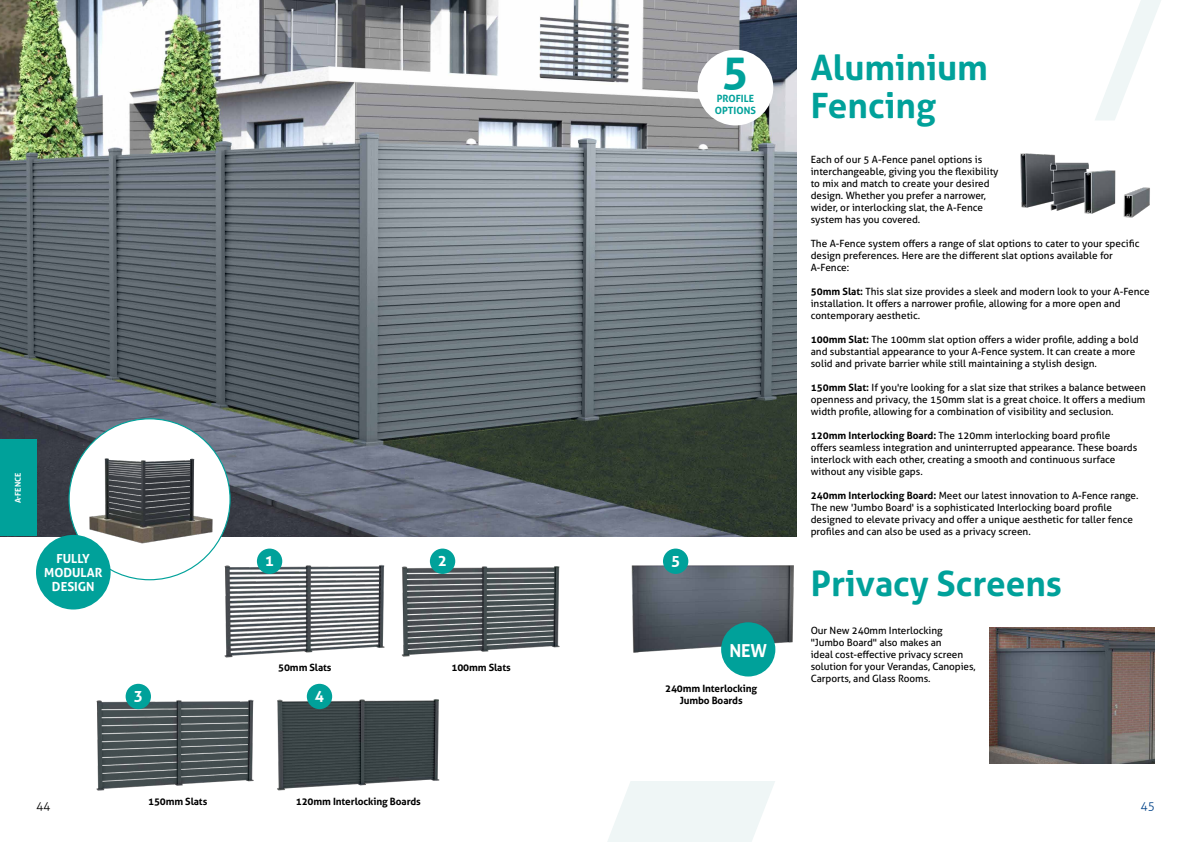
<style>
.page{position:relative;width:1191px;height:842px;background:#fff}
.page>*{position:absolute;margin:0;border:0;box-sizing:border-box;transform-origin:0 0}
.t1{font:700 45px "Aller";color:#00a19a}
.t2{font:700 35px/38px "Aller";color:#00a19a}
.t3{font:700 17.9px "Aller";color:#fff}
.t4{font:700 15.3px "Aller";color:#fff}
.t5{font:700 12.5px/14.3px "Aller";color:#fff;text-align:center}
.t6{font:300 12px "Aller";color:#000}
.t7{font:300 12px "Aller";color:#004288}
.t8{font:10px/12px "Aller";color:#000}
.t9{font:700 10px/12px "Aller";letter-spacing:-.01em;color:#000;text-align:center}
.t10{font:700 10px/12px "Aller";color:#00a19a}
.t11{font:700 8px "Aller";color:#fff}
.s1{font-weight:700}
</style>
<div class="page">
<svg style="left:607px;top:781px;width:168px;height:61px"></svg>
<img style="left:0;top:0;width:796px;height:536px">
<svg style="left:1095px;top:0;width:66px;height:120px"></svg>
<div style="left:0;top:440px;width:36px;height:96px;background:#00a19a"></div>
<div style="left:697px;top:50px;width:76px;height:75px;background:#fff;border-radius:50%"></div>
<img style="left:277px;top:691px;width:163px;height:100px">
<img style="left:224px;top:560px;width:161px;height:98px">
<img style="left:631px;top:557px;width:163px;height:102px">
<img style="left:401px;top:557px;width:159px;height:100px">
<img style="left:96px;top:695px;width:158px;height:96px">
<div style="left:69px;top:419px;width:161px;height:161px;background:#fff;border-radius:50%"></div>
<img style="left:69px;top:447px;width:161px;height:101px">
<div style="left:36px;top:535px;width:75px;height:74px;background:#00a19a;border-radius:50%"></div>
<img style="left:1020px;top:153px;width:130px;height:65px">
<img style="left:990px;top:627px;width:165px;height:136px">
<div style="left:721px;top:622px;width:54px;height:54px;background:#00a19a;border-radius:50%"></div>
<div style="left:257px;top:549px;width:25px;height:25px;background:#00a19a;border-radius:50%"></div>
<div style="left:126px;top:684px;width:25px;height:25px;background:#00a19a;border-radius:50%"></div>
<div style="left:430px;top:549px;width:25px;height:25px;background:#00a19a;border-radius:50%"></div>
<div style="left:663px;top:549px;width:25px;height:25px;background:#00a19a;border-radius:50%"></div>
<div style="left:307px;top:684px;width:25px;height:25px;background:#00a19a;border-radius:50%"></div>
<p class="t11" style="left:13px;top:503px;width:32px;rotate:-90deg">A-FENCE</p>
<p class="t5" style="left:44px;top:551px;width:60px">FULLY<br>MODULAR<br>DESIGN</p>
<h3 class="t4" style="left:134px;top:686px;width:11px">3</h3>
<h1 class="t1" style="left:722px;top:43px;width:28px">5</h1>
<p class="t10" style="left:715px;top:92px;width:43px">PROFILE<br>OPTIONS</p>
<h2 class="t2" style="left:810px;top:49px;width:179px">Aluminium<br>Fencing</h2>
<p class="t8" style="left:810px;top:154px;width:189px">Each of our 5 A-Fence panel options is interchangeable, giving you the flexibility to mix and match to create your desired design. Whether you prefer a narrower, wider, or interlocking slat, the A-Fence system has you covered.</p>
<p class="t8" style="left:810px;top:238px;width:330px">The A-Fence system offers a range of slat options to cater to your specific design preferences. Here are the different slat options available for<br>A-Fence:</p>
<p class="t8" style="left:810px;top:286px;width:340px"><span class="s1">50mm Slat:</span> This slat size provides a sleek and modern look to your A-Fence installation. It offers a narrower profile, allowing for a more open and contemporary aesthetic.</p>
<p class="t8" style="left:810px;top:334px;width:329px"><span class="s1">100mm Slat:</span> The 100mm slat option offers a wider profile, adding a bold and substantial appearance to your A-Fence system. It can create a more solid and private barrier while still maintaining a stylish design.</p>
<p class="t8" style="left:810px;top:382px;width:337px;text-align:justify"><span class="s1">150mm Slat:</span> If you're looking for a slat size that strikes a balance between openness and privacy, the 150mm slat is a great choice. It offers a medium width profile, allowing for a combination of visibility and seclusion.</p>
<p class="t8" style="left:810px;top:430px;width:328px"><span class="s1">120mm Interlocking Board:</span> The 120mm interlocking board profile offers seamless integration and uninterrupted appearance. These boards interlock with each other, creating a smooth and continuous surface without any visible gaps.</p>
<p class="t8" style="left:810px;top:490px;width:329px"><span class="s1">240mm Interlocking Board:</span> Meet our latest innovation to A-Fence range.<br>The new 'Jumbo Board' is a sophisticated Interlocking board profile designed to elevate privacy and offer a unique aesthetic for taller fence profiles and can also be used as a privacy screen.</p>
<h3 class="t4" style="left:265px;top:551px;width:11px">1</h3>
<h3 class="t4" style="left:438px;top:551px;width:11px">2</h3>
<h3 class="t4" style="left:671px;top:551px;width:11px">5</h3>
<h2 class="t2" style="left:810px;top:564px;width:253px">Privacy Screens</h2>
<p class="t9" style="left:278px;top:661px;width:55px">50mm Slats</p>
<h3 class="t4" style="left:315px;top:686px;width:11px">4</h3>
<p class="t9" style="left:451px;top:661px;width:61px">100mm Slats</p>
<h3 class="t3" style="left:729px;top:639px;width:39px">NEW</h3>
<p class="t9" style="left:665px;top:682px;width:94px">240mm Interlocking<br>Jumbo Boards</p>
<p class="t8" style="left:810px;top:624px;width:166px">Our New 240mm Interlocking "Jumbo Board" also makes an<br>ideal cost-effective privacy screen solution for your Verandas, Canopies,<br>Carports, and Glass Rooms.</p>
<p class="t9" style="left:296px;top:796px;width:126px">120mm Interlocking Boards</p>
<p class="t9" style="left:148px;top:796px;width:61px">150mm Slats</p>
<p class="t6" style="left:36px;top:799px;width:16px">44</p>
<p class="t7" style="left:1140px;top:799px;width:16px">45</p>
</div>
